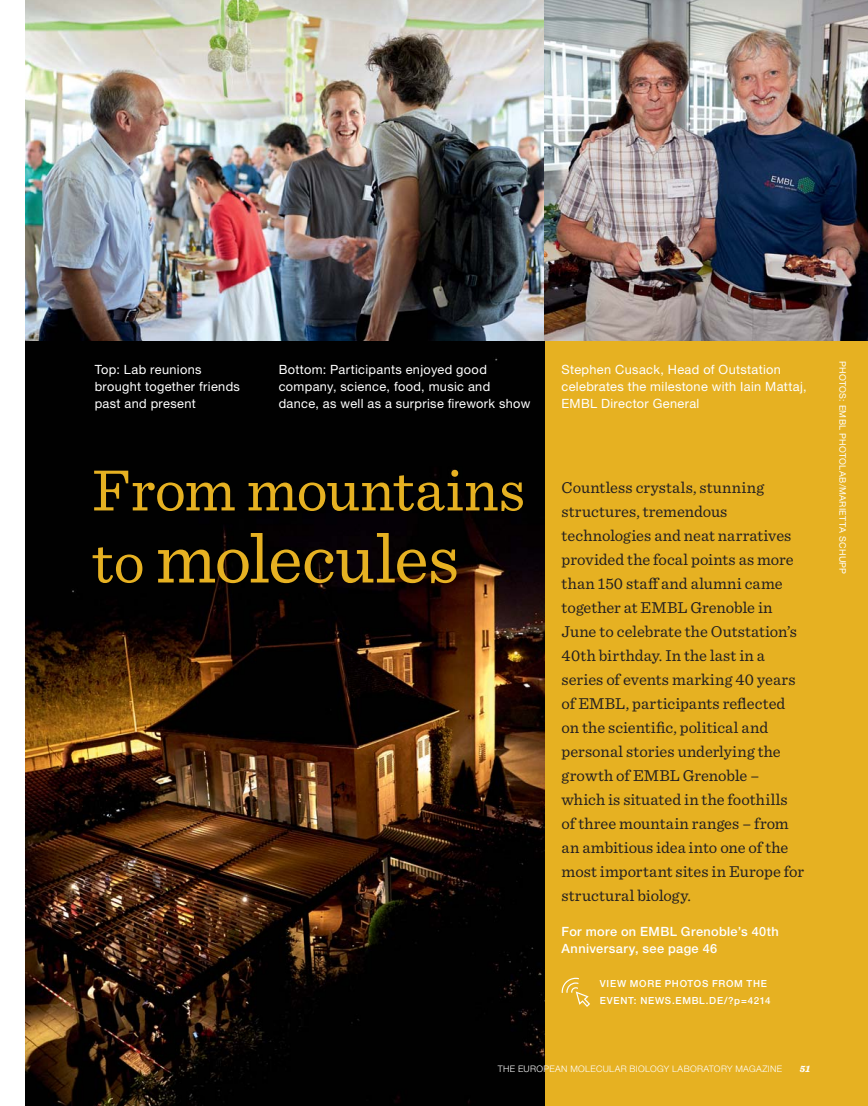
<style>
.page{position:relative;width:868px;height:1106px;background:#fff}
.page>*{position:absolute;margin:0;border:0;box-sizing:border-box;transform-origin:0 0}
.t1{font:72px "Sentinel";letter-spacing:-.015em;color:#e6b122}
.t2{font:61.05px "Sentinel";letter-spacing:-.005em;color:#e6b122}
.t3{font:16.5px/24px "Sentinel";color:#231f20}
.t4{font:12.75px/17px "Helvetica Neue LT Pro";letter-spacing:.025em;color:#fff}
.t5{font:500 12.75px/17px "Helvetica Neue LT Pro";letter-spacing:.03em;color:#fff}
.t6{font:500 9.75px/17px "Helvetica Neue LT Pro";letter-spacing:.075em;color:#fff}
.t7{font:italic 900 9.75px "Sentinel";color:#fff}
.t8{font:300 9px "Helvetica Neue LT Pro";letter-spacing:.04em;color:#fff}
.t9{font:9px "Helvetica Neue LT Pro";letter-spacing:.035em;color:#fff}
.s1{font-size:61.05px}
</style>
<div class="page">
<div style="left:544px;top:338px;width:323px;height:768px;background:#e6b122"></div>
<img style="left:26px;top:0;width:518px;height:1106px">
<img style="left:544px;top:0;width:323px;height:340px">
<svg style="left:561px;top:977px;width:29px;height:30px"></svg>
<p class="t4" style="left:95px;top:362px;width:147px">Top: Lab reunions brought together friends past and present</p>
<p class="t4" style="left:279px;top:362px;width:253px">Bottom: Participants enjoyed good company, science, food, music and dance, as well as a surprise firework show</p>
<h2 class="t2" style="left:92px;top:466px;width:434px">From mountains</h2>
<h1 class="t1" style="left:92px;top:530px;width:368px"><span class="s1">to</span> molecules</h1>
<p class="t4" style="left:561px;top:362px;width:246px">Stephen Cusack, Head of Outstation celebrates the milestone with Iain Mattaj,<br>EMBL Director General</p>
<p class="t3" style="left:561px;top:476px;width:244px">Countless crystals, stunning structures, tremendous technologies and neat narratives provided the focal points as more than 150 staff and alumni came together at EMBL Grenoble in<br>June to celebrate the Outstation’s<br>40th birthday. In the last in a series of events marking 40 years of EMBL, participants reflected on the scientific, political and personal stories underlying the growth of EMBL Grenoble – which is situated in the foothills of three mountain ranges – from an ambitious idea into one of the most important sites in Europe for structural biology.</p>
<p class="t5" style="left:561px;top:924px;width:218px">For more on EMBL Grenoble’s 40th<br>Anniversary, see page 46</p>
<p class="t6" style="left:600px;top:975px;width:172px">VIEW MORE PHOTOS FROM THE<br>EVENT: NEWS.EMBL.DE/?p=4214</p>
<p class="t8" style="left:498px;top:1065px;width:286px">THE EUROPEAN MOLECULAR BIOLOGY LABORATORY MAGAZINE</p>
<p class="t7" style="left:799px;top:1062px;width:12px">51</p>
<p class="t9" style="left:845px;top:361px;width:215px;rotate:90deg">PHOTOS: EMBL PHOTOLAB/MARIETTA SCHUPP</p>
</div>
